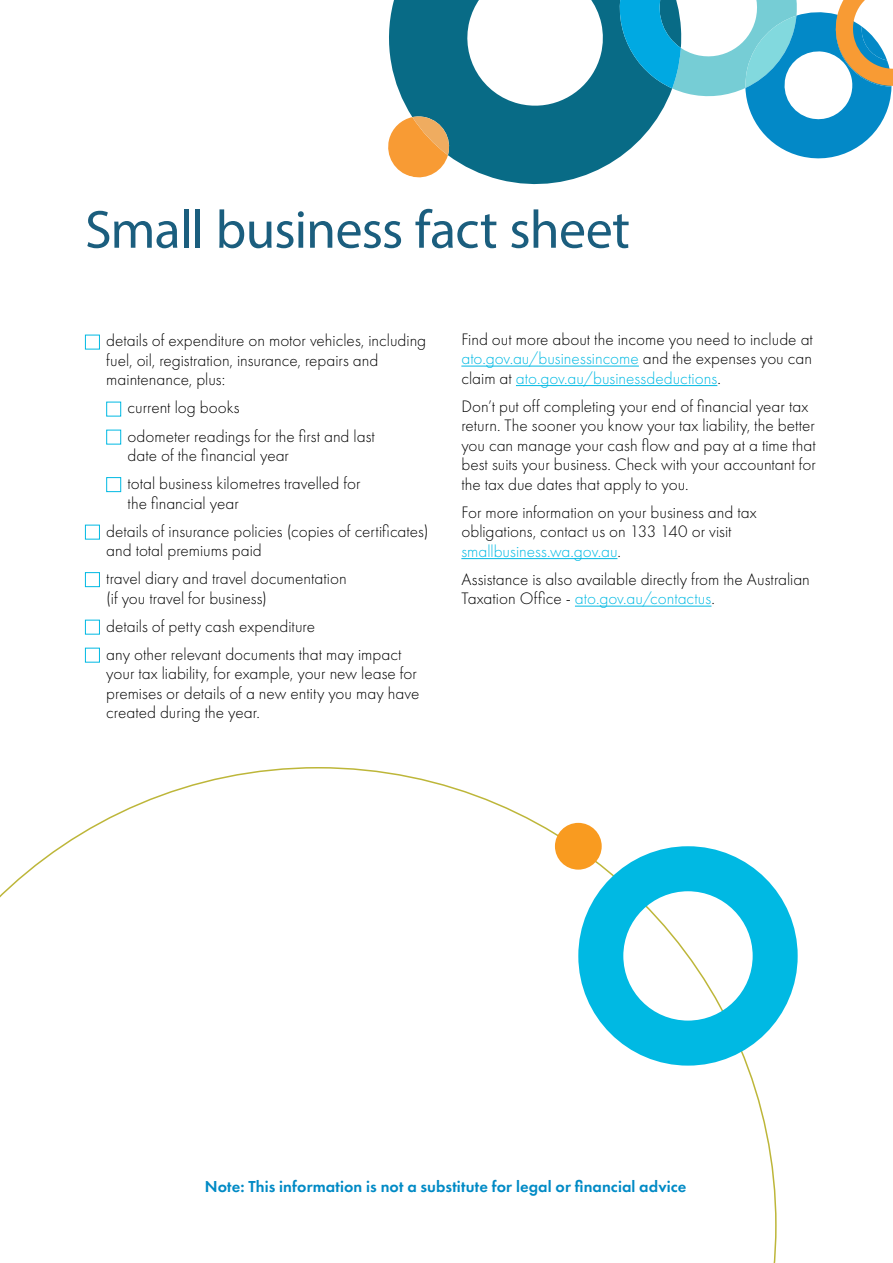
<style>
.page{position:relative;width:893px;height:1263px;background:#fff}
.page>*{position:absolute;margin:0;border:0;box-sizing:border-box;transform-origin:0 0}
.t1{font:54px "Myriad Pro";letter-spacing:-.015em;color:#1b5e7e}
.t2{font:300 17.25px/19.5px "Futura PT";color:#000}
.t3{font:600 16.5px "Futura PT";letter-spacing:.005em;color:#008ac5}
.s1{color:#00b9e3}
</style>
<div class="page">
<div style="left:85px;top:335px;width:15px;height:14px;border:1px solid #00b9e3"></div>
<div style="left:106px;top:402px;width:15px;height:14px;border:1px solid #00b9e3"></div>
<div style="left:106px;top:430px;width:15px;height:14px;border:1px solid #00b9e3"></div>
<div style="left:106px;top:477px;width:15px;height:15px;border:1px solid #00b9e3"></div>
<div style="left:85px;top:525px;width:15px;height:14px;border:1px solid #00b9e3"></div>
<div style="left:85px;top:572px;width:15px;height:15px;border:1px solid #00b9e3"></div>
<div style="left:85px;top:620px;width:15px;height:14px;border:1px solid #00b9e3"></div>
<div style="left:85px;top:648px;width:15px;height:14px;border:1px solid #00b9e3"></div>
<hr style="left:461px;top:366px;width:178px;height:1px;background:#00b9e3">
<hr style="left:516px;top:385px;width:201px;height:1px;background:#00b9e3">
<hr style="left:461px;top:558px;width:156px;height:1px;background:#00b9e3">
<hr style="left:575px;top:606px;width:136px;height:1px;background:#00b9e3">
<svg style="left:389px;top:0;width:223px;height:185px;fill:#086b86"></svg>
<svg style="left:388px;top:116px;width:64px;height:64px"></svg>
<svg style="left:612px;top:0;width:281px;height:162px"></svg>
<svg style="left:0;top:767px;width:777px;height:496px"></svg>
<div style="left:578px;top:846px;width:220px;height:219px;border:45px solid #00b9e3;border-radius:50%"></div>
<div style="left:555px;top:823px;width:47px;height:47px;background:#f99b20;border-radius:50%"></div>
<h1 class="t1" style="left:85px;top:196px;width:546px">Small business fact sheet</h1>
<p class="t2" style="left:106px;top:331px;width:321px">details of expenditure on motor vehicles, including fuel, oil, registration, insurance, repairs and maintenance, plus:</p>
<p class="t2" style="left:128px;top:394px;width:249px;line-height:28px">current log books<br>odometer readings for the first and last</p>
<p class="t2" style="left:128px;top:441px;width:234px;line-height:28px">date of the financial year<br>total business kilometres travelled for</p>
<p class="t2" style="left:106px;top:489px;width:324px;line-height:28px;text-indent:21px">the financial year<br>details of insurance policies (copies of certificates)</p>
<p class="t2" style="left:106px;top:536px;width:242px;line-height:28px">and total premiums paid<br>travel diary and travel documentation</p>
<p class="t2" style="left:106px;top:584px;width:297px;line-height:28px">(if you travel for business)<br>details of petty cash expenditure<br>any other relevant documents that may impact</p>
<p class="t2" style="left:106px;top:664px;width:315px">your tax liability, for example, your new lease for premises or details of a new entity you may have created during the year.</p>
<p class="t2" style="left:461px;top:329px;width:353px;text-align:justify">Find out more about the income you need to include at <span class="s1">ato.gov.au/businessincome</span> and the expenses you can claim at <span class="s1">ato.gov.au/businessdeductions</span>.</p>
<p class="t2" style="left:461px;top:396px;width:356px">Don’t put off completing your end of financial year tax return. The sooner you know your tax liability, the better you can manage your cash flow and pay at a time that best suits your business. Check with your accountant for the tax due dates that apply to you.</p>
<p class="t2" style="left:461px;top:502px;width:297px">For more information on your business and tax obligations, contact us on 133 140 or visit <span class="s1">smallbusiness.wa.gov.au</span>.</p>
<p class="t2" style="left:461px;top:569px;width:350px">Assistance is also available directly from the Australian<br>Taxation Office - <span class="s1">ato.gov.au/contactus</span>.</p>
<p class="t3" style="left:205px;top:1176px;width:483px">Note: This information is not a substitute for legal or financial advice</p>
</div>
